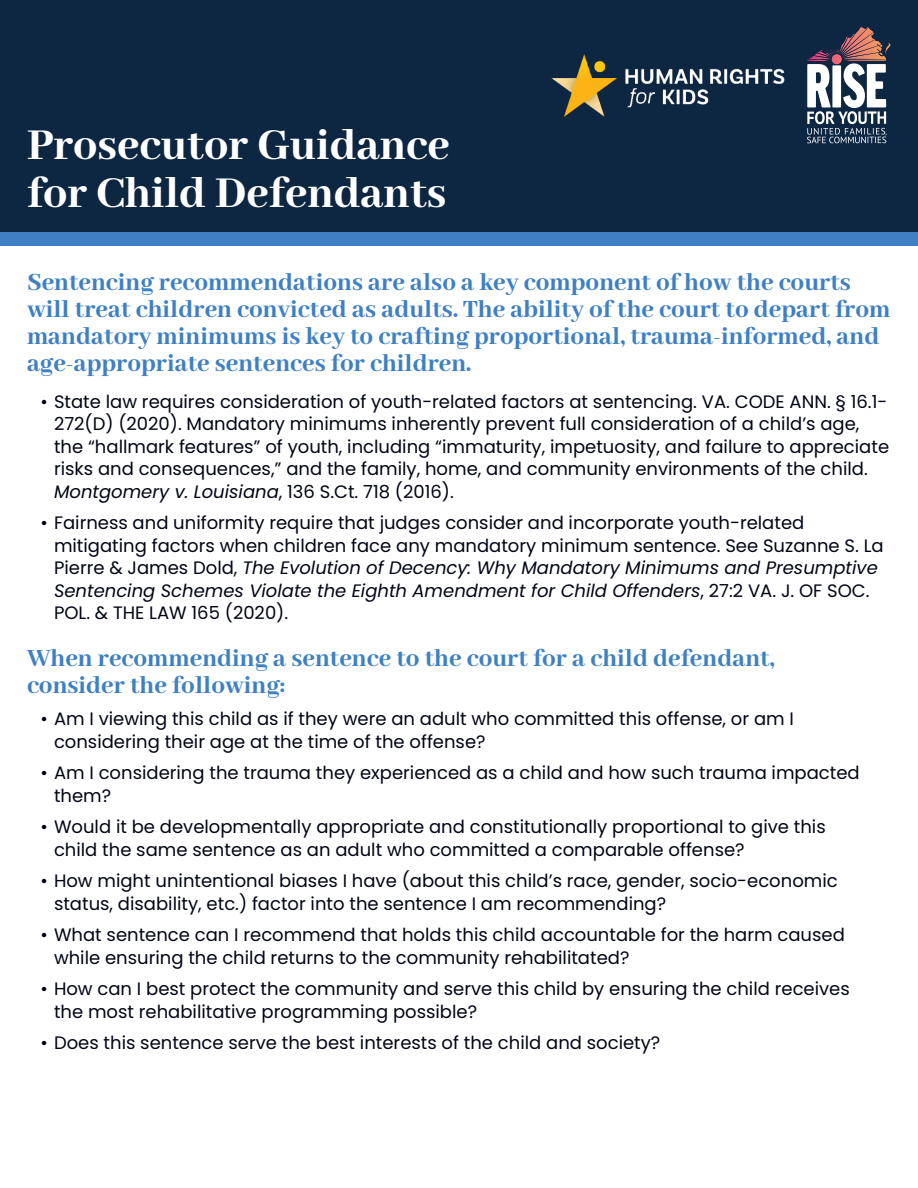
<style>
.page{position:relative;width:918px;height:1188px;background:#fff}
.page>*{position:absolute;margin:0;border:0;box-sizing:border-box;transform-origin:0 0}
.t1{font:800 48px/48px "Abhaya Libre";color:#fff}
.t2{font:800 27px/27px "Abhaya Libre";color:#3e80c3}
.t3{font:18px/22.5px "Poppins";color:#000516}
.s1{font-style:italic}
</style>
<div class="page">
<div style="left:0;top:0;width:918px;height:239px;background:#0d2642"></div>
<img style="left:551px;top:54px;width:234px;height:63px">
<div style="left:0;top:233px;width:918px;height:13px;background:#3e80c3"></div>
<svg style="left:807px;top:27px;width:84px;height:116px"></svg>
<h1 class="t1" style="left:27px;top:123px;width:619px">Sent ncing Ch ldren Who<br>Have Been Convicted as Adults</h1>
<h1 class="t1" style="left:27px;top:123px;width:424px">Prosecutor Guidance for Child Defendants</h1>
<p class="t2" style="left:27px;top:270px;width:865px">Sentencing recommendations are also a key component of how the courts will treat children convicted as adults. The ability of the court to depart from mandatory minimums is key to crafting proportional, trauma-informed, and age-appropriate sentences for children.</p>
<p class="t3" style="left:54px;top:391px;width:837px;text-indent:-14px">• State law requires consideration of youth-related factors at sentencing. VA. CODE ANN. § 16.1- 272(D) (2020). Mandatory minimums inherently prevent full consideration of a child’s age, the “hallmark features” of youth, including “immaturity, impetuosity, and failure to appreciate risks and consequences,” and the family, home, and community environments of the child.<br><span class="s1">Montgomery v. Louisiana</span>, 136 S.Ct. 718 (2016).</p>
<p class="t3" style="left:54px;top:512px;width:831px;text-indent:-14px">• Fairness and uniformity require that judges consider and incorporate youth-related mitigating factors when children face any mandatory minimum sentence. See Suzanne S. La Pierre &amp; James Dold, <span class="s1">The Evolution of Decency: Why Mandatory Minimums and Presumptive Sentencing Schemes Violate the Eighth Amendment for Child Offenders</span>, 27:2 VA. J. OF SOC.<br>POL. &amp; THE LAW 165 (2020).</p>
<h2 class="t2" style="left:27px;top:645px;width:749px">When recommending a sentence to the court for a child defendant, consider the following:</h2>
<p class="t3" style="left:54px;top:708px;width:741px;text-indent:-14px">• Am I viewing this child as if they were an adult who committed this offense, or am I considering their age at the time of the offense?</p>
<p class="t3" style="left:54px;top:762px;width:807px;text-indent:-14px">• Am I considering the trauma they experienced as a child and how such trauma impacted them?</p>
<p class="t3" style="left:54px;top:816px;width:773px;text-indent:-14px">• Would it be developmentally appropriate and constitutionally proportional to give this child the same sentence as an adult who committed a comparable offense?</p>
<p class="t3" style="left:54px;top:870px;width:785px;text-indent:-14px">• How might unintentional biases I have (about this child’s race, gender, socio-economic status, disability, etc.) factor into the sentence I am recommending?</p>
<p class="t3" style="left:54px;top:924px;width:792px;text-indent:-14px">• What sentence can I recommend that holds this child accountable for the harm caused while ensuring the child returns to the community rehabilitated?</p>
<p class="t3" style="left:54px;top:978px;width:797px;text-indent:-14px">• How can I best protect the community and serve this child by ensuring the child receives the most rehabilitative programming possible?</p>
<p class="t3" style="left:40px;top:1032px;width:621px">• Does this sentence serve the best interests of the child and society?</p>
</div>
